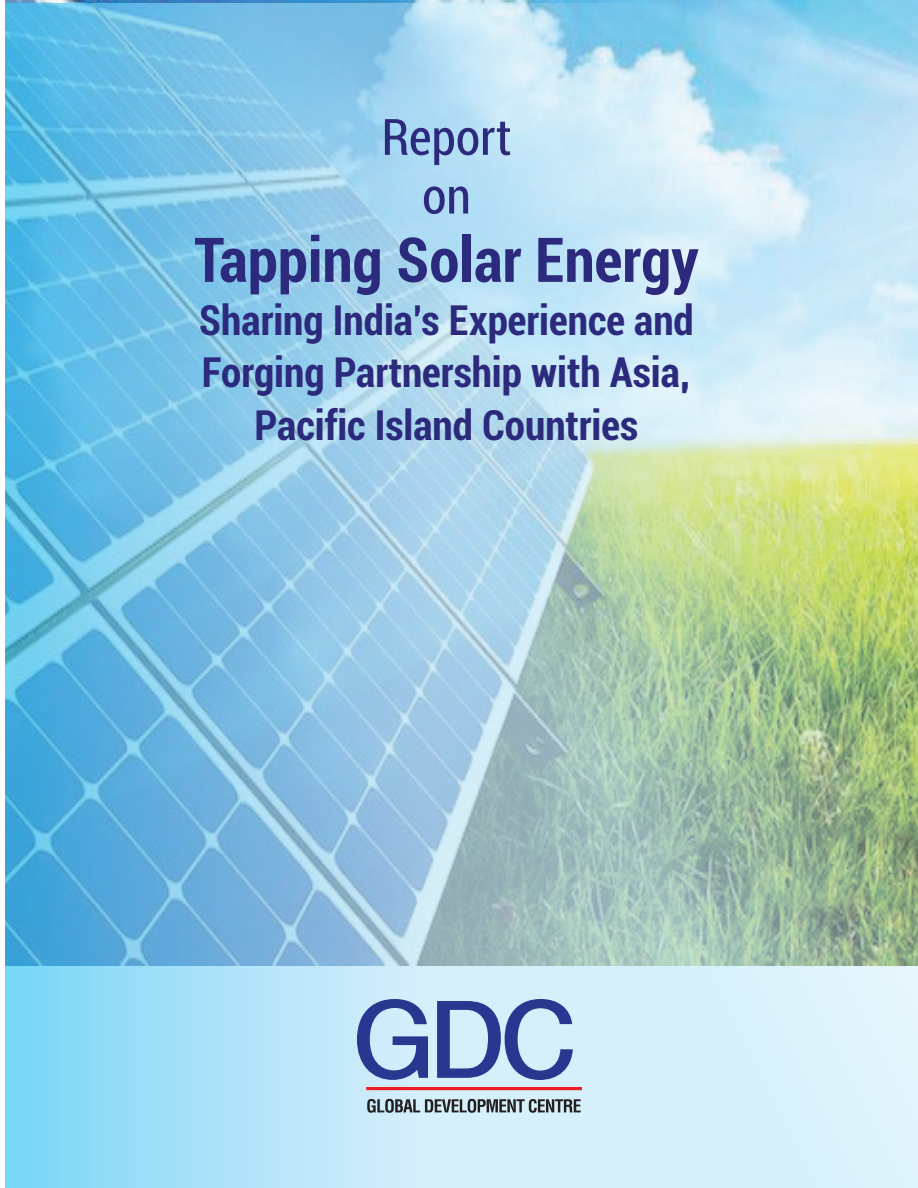
<style>
.page{position:relative;width:918px;height:1188px;background:#fff}
.page>*{position:absolute;margin:0;border:0;box-sizing:border-box;transform-origin:0 0}
.t1{font:700 condensed 64.35px "Roboto";color:#2c2a7c}
.t2{font:condensed 52.35px/58.7px "Roboto";color:#2c2a7c;text-align:center}
.t3{font:700 condensed 43.35px/52.7px "Roboto";color:#2c2a7c;text-align:center}
</style>
<div class="page">
<img style="left:5px;top:4px;width:913px;height:1184px">
<svg style="left:367px;top:1099px;width:214px;height:14px;background:#7e8a90"></svg>
<svg style="left:357px;top:999px;width:71px;height:81px;background:#859dcb"></svg>
<svg style="left:437px;top:999px;width:136px;height:81px;background:#8ea4ce"></svg>
<hr style="left:366px;top:1087px;width:216px;height:3px;background:#ee1d23">
<p class="t2" style="left:382px;top:106px;width:131px">Report on</p>
<h1 class="t1" style="left:194px;top:216px;width:506px">Tapping Solar Energy</h1>
<p class="t3" style="left:199px;top:292px;width:496px">Sharing India’s Experience and<br>Forging Partnership with Asia,<br>Pacific Island Countries</p>
</div>
